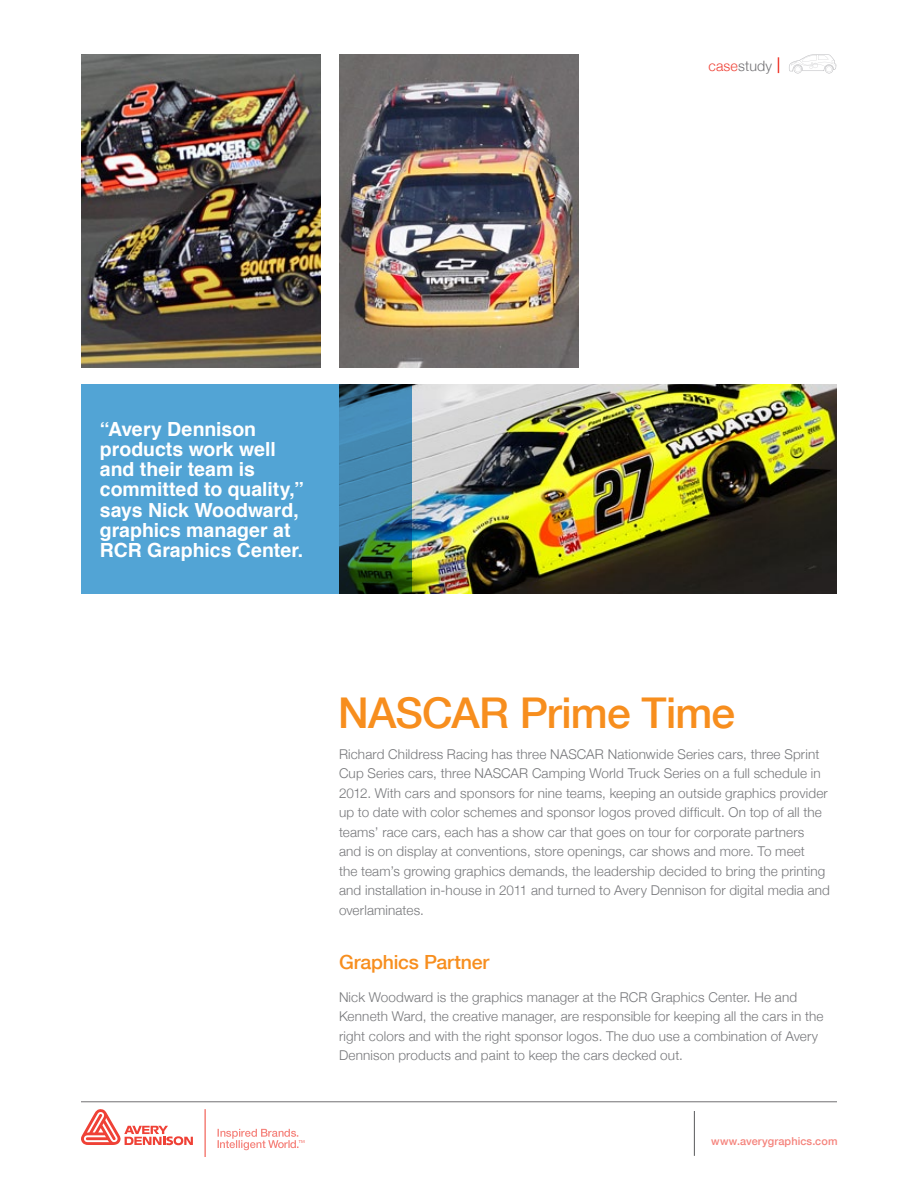
<style>
.page{position:relative;width:918px;height:1188px;background:#fff}
.page>*{position:absolute;margin:0;border:0;box-sizing:border-box;transform-origin:0 0}
.t1{font:500 42.45px "Helvetica Neue";letter-spacing:-.015em;color:#f78e1e}
.t2{font:700 19.5px/20.1px "Helvetica";color:#fff}
.t3{font:500 19.5px "Helvetica Neue";letter-spacing:-.01em;color:#f78e1e}
.t4{font:300 14.25px "Helvetica Neue";letter-spacing:.01em;color:#717073}
.t5{font:300 13.5px/19.5px "Helvetica Neue";letter-spacing:.01em;color:#77787b}
.t6{font:500 10.95px "Helvetica Neue";letter-spacing:.01em;color:#f5837c}
.s1{color:#ef4136}
</style>
<div class="page">
<svg style="left:778px;top:57px;width:1px;height:16px"></svg>
<svg style="left:789px;top:54px;width:47px;height:19px"></svg>
<img style="left:411px;top:384px;width:426px;height:210px">
<img style="left:339px;top:54px;width:240px;height:313px">
<img style="left:81px;top:54px;width:240px;height:313px">
<svg style="left:81px;top:384px;width:330px;height:210px;background:#4c99c3"></svg>
<hr style="left:694px;top:1111px;width:1px;height:45px;background:#58595b">
<hr style="left:81px;top:1102px;width:756px;height:1px;background:#717073">
<hr style="left:205px;top:1109px;width:1px;height:48px;background:#ef4136">
<svg style="left:81px;top:1109px;width:112px;height:36px"></svg>
<svg style="left:218px;top:1129px;width:86px;height:21px"></svg>
<p class="t4" style="left:708px;top:57px;width:65px"><span class="s1">case</span>study</p>
<h2 class="t2" style="left:100px;top:420px;width:205px">“Avery Dennison products work well and their team is committed to quality,” says Nick Woodward, graphics manager at<br>RCR Graphics Center.</h2>
<h1 class="t1" style="left:338px;top:687px;width:399px">NASCAR Prime Time</h1>
<p class="t5" style="left:339px;top:744px;width:493px">Richard Childress Racing has three NASCAR Nationwide Series cars, three Sprint Cup Series cars, three NASCAR Camping World Truck Series on a full schedule in 2012. With cars and sponsors for nine teams, keeping an outside graphics provider up to date with color schemes and sponsor logos proved difficult. On top of all the teams’ race cars, each has a show car that goes on tour for corporate partners and is on display at conventions, store openings, car shows and more. To meet<br>the team’s growing graphics demands, the leadership decided to bring the printing and installation in-house in 2011 and turned to Avery Dennison for digital media and overlaminates.</p>
<h2 class="t3" style="left:339px;top:950px;width:152px">Graphics Partner</h2>
<p class="t5" style="left:339px;top:987px;width:486px">Nick Woodward is the graphics manager at the RCR Graphics Center. He and Kenneth Ward, the creative manager, are responsible for keeping all the cars in the right colors and with the right sponsor logos. The duo use a combination of Avery Dennison products and paint to keep the cars decked out.</p>
<p class="t6" style="left:711px;top:1134px;width:128px">www.averygraphics.com</p>
</div>
